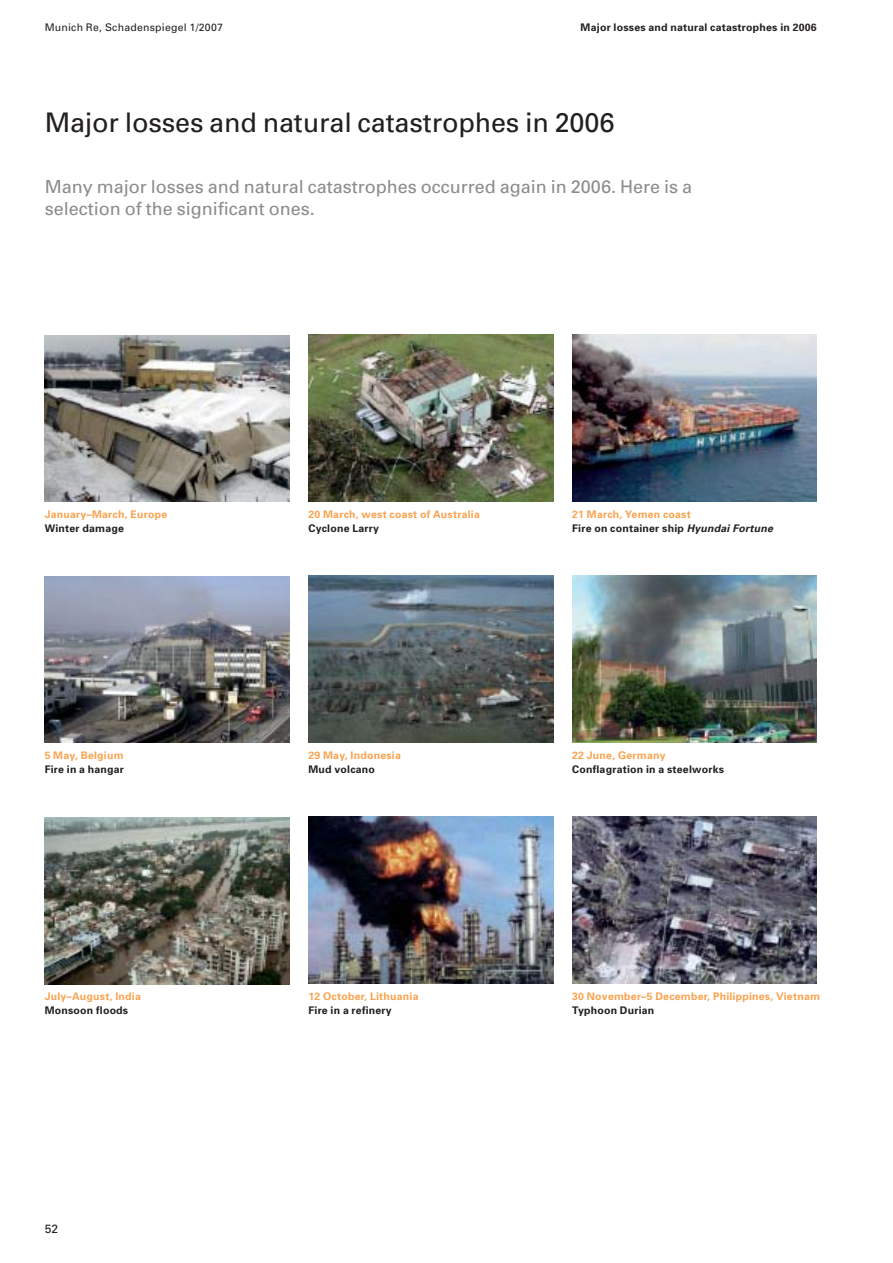
<style>
.page{position:relative;width:893px;height:1263px;background:#fff}
.page>*{position:absolute;margin:0;border:0;box-sizing:border-box;transform-origin:0 0}
.t1{font:27px "MR Univers";letter-spacing:-.005em;color:#231f20}
.t2{font:18px/21.1px "MR Univers";color:#8a8c8e}
.t3{font:12px "MR Univers";color:#231f20}
.t4{font:700 10.5px/14px "MR Univers";letter-spacing:.02em;color:#231f20}
.t5{font:700 10.5px "MR Univers";letter-spacing:.02em;color:#f9a350}
.t6{font:10.5px "MR Univers";letter-spacing:.02em;color:#231f20}
.s1{color:#f9a350}
.s2{font-style:italic}
</style>
<div class="page">
<img style="left:45px;top:335px;width:244px;height:167px">
<img style="left:308px;top:335px;width:245px;height:167px">
<img style="left:572px;top:335px;width:244px;height:167px">
<img style="left:45px;top:576px;width:244px;height:167px">
<img style="left:308px;top:576px;width:245px;height:167px">
<img style="left:572px;top:576px;width:244px;height:167px">
<img style="left:45px;top:817px;width:244px;height:167px">
<img style="left:308px;top:817px;width:245px;height:167px">
<img style="left:572px;top:817px;width:244px;height:167px">
<p class="t6" style="left:45px;top:23px;width:180px">Munich Re, Schadenspiegel 1/2007</p>
<p class="t4" style="left:580px;top:21px;width:238px">Major losses and natural catastrophes in 2006</p>
<h1 class="t1" style="left:45px;top:113px;width:571px">Major losses and natural catastrophes in 2006</h1>
<h2 class="t2" style="left:45px;top:178px;width:649px">Many major losses and natural catastrophes occurred again in 2006. Here is a selection of the significant ones.</h2>
<p class="t5" style="left:45px;top:511px;width:124px">January–March, Europe</p>
<p class="t4" style="left:45px;top:522px;width:81px">Winter damage</p>
<p class="t5" style="left:308px;top:511px;width:173px">20 March, west coast of Australia</p>
<p class="t4" style="left:308px;top:522px;width:72px">Cyclone Larry</p>
<p class="t4" style="left:572px;top:508px;width:202px"><span class="s1">21 March, Yemen coast<br></span>Fire on container ship <span class="s2">Hyundai Fortune</span></p>
<p class="t5" style="left:45px;top:752px;width:80px">5 May, Belgium</p>
<p class="t4" style="left:45px;top:763px;width:81px">Fire in a hangar</p>
<p class="t5" style="left:308px;top:752px;width:94px">29 May, Indonesia</p>
<p class="t4" style="left:308px;top:763px;width:68px">Mud volcano</p>
<p class="t5" style="left:572px;top:752px;width:95px">22 June, Germany</p>
<p class="t4" style="left:572px;top:763px;width:153px">Conflagration in a steelworks</p>
<p class="t5" style="left:45px;top:992px;width:98px">July–August, India</p>
<p class="t4" style="left:45px;top:1004px;width:85px">Monsoon floods</p>
<p class="t5" style="left:308px;top:992px;width:112px">12 October, Lithuania</p>
<p class="t4" style="left:308px;top:1004px;width:85px">Fire in a refinery</p>
<p class="t5" style="left:572px;top:992px;width:249px">30 November–5 December, Philippines, Vietnam</p>
<p class="t4" style="left:572px;top:1004px;width:84px">Typhoon Durian</p>
<p class="t3" style="left:45px;top:1225px;width:15px">52</p>
</div>
